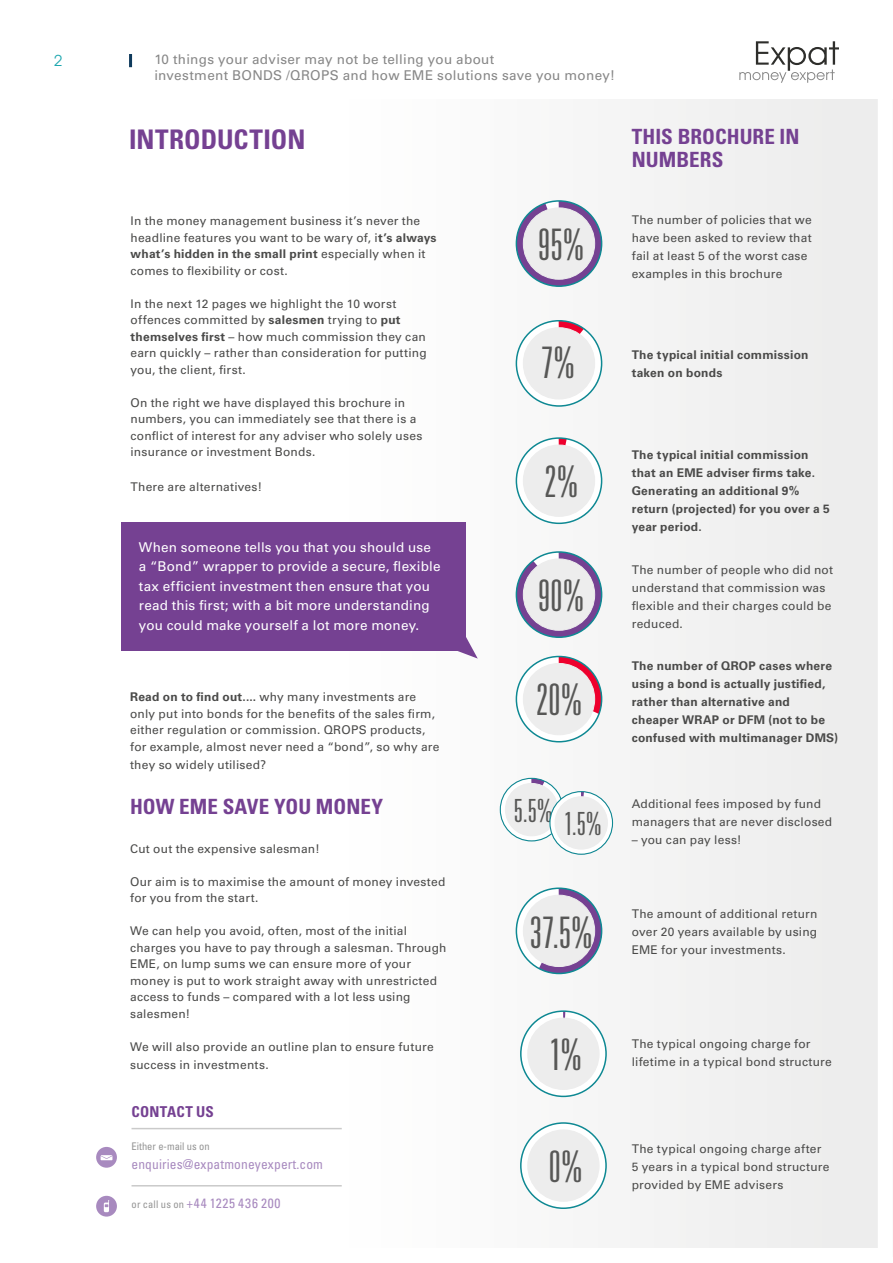
<style>
.page{position:relative;width:893px;height:1263px;background:#fff}
.page>*{position:absolute;margin:0;border:0;box-sizing:border-box;transform-origin:0 0}
.t1{font:300 ultra-condensed 43.5px "Univers LT Std";letter-spacing:.01em;color:#575756}
.t2{font:300 ultra-condensed 31.95px "Univers LT Std";color:#575756}
.t3{font:700 condensed 27px "Univers LT Std";color:#754192}
.t4{font:700 condensed 21px "Univers LT Std";letter-spacing:.005em;color:#754192}
.t5{font:700 condensed 15px "Univers LT Std";letter-spacing:.015em;color:#754192}
.t6{font:15px "Avant Gar Got Itc L";color:#1ea7af}
.t7{font:13.5px/19.5px "Univers LT Std";letter-spacing:.01em;color:#fff}
.t8{font:13.5px/16.5px "Univers LT Std";letter-spacing:.02em;color:#878787}
.t9{font:condensed 13.5px "Univers LT Std";letter-spacing:.01em;color:#a88abf}
.t10{font:condensed 13.5px "Univers LT Std";letter-spacing:.055em;color:#a88abf}
.t11{font:12px/16.5px "Univers LT Std";letter-spacing:.015em;color:#4a4a49}
.t12{font:700 12px/18px "Univers LT Std";letter-spacing:.02em;color:#4a4a49}
.t13{font:condensed 10.5px "Univers LT Std";color:#949494}
.s1{font-weight:700}
.s2{font-family:"Univers"}
.s3{font-size:10.5px;color:#949494}
</style>
<div class="page">
<svg style="left:129px;top:54px;width:3px;height:13px"></svg>
<svg style="left:739px;top:41px;width:100px;height:42px"></svg>
<div style="left:4px;top:99px;width:889px;height:1157px;background:linear-gradient(to right,#fff,#efefef)"></div>
<div style="left:122px;top:522px;width:344px;height:128px;background:#754192"></div>
<svg style="left:516px;top:888px;width:86px;height:85px"></svg>
<svg style="left:529px;top:888px;width:73px;height:85px"></svg>
<div style="left:516px;top:887px;width:86px;height:87px;border:2px solid #0e8993;border-radius:50%"></div>
<div style="left:523px;top:895px;width:72px;height:71px;background:#ededed;border-radius:50%"></div>
<div style="left:523px;top:895px;width:72px;height:72px;border:1px solid #ededed;border-radius:50%"></div>
<svg style="left:521px;top:1011px;width:85px;height:85px"></svg>
<svg style="left:563px;top:1013px;width:3px;height:5px"></svg>
<div style="left:520px;top:1010px;width:87px;height:87px;border:2px solid #0e8993;border-radius:50%"></div>
<div style="left:528px;top:1018px;width:71px;height:71px;background:#ededed;border-radius:50%"></div>
<div style="left:527px;top:1018px;width:72px;height:72px;border:1px solid #ededed;border-radius:50%"></div>
<svg style="left:521px;top:1123px;width:85px;height:85px"></svg>
<div style="left:520px;top:1122px;width:87px;height:87px;border:2px solid #0e8993;border-radius:50%"></div>
<div style="left:528px;top:1130px;width:71px;height:71px;background:#ededed;border-radius:50%"></div>
<div style="left:527px;top:1129px;width:72px;height:73px;border:1px solid #ededed;border-radius:50%"></div>
<svg style="left:516px;top:438px;width:86px;height:85px"></svg>
<svg style="left:559px;top:438px;width:25px;height:16px"></svg>
<div style="left:516px;top:437px;width:86px;height:87px;border:2px solid #0e8993;border-radius:50%"></div>
<div style="left:523px;top:445px;width:72px;height:71px;background:#ededed;border-radius:50%"></div>
<div style="left:523px;top:445px;width:72px;height:72px;border:1px solid #ededed;border-radius:50%"></div>
<svg style="left:500px;top:778px;width:63px;height:63px"></svg>
<svg style="left:531px;top:778px;width:32px;height:25px"></svg>
<div style="left:500px;top:778px;width:63px;height:63px;border:1px solid #0e8993;border-radius:50%"></div>
<div style="left:505px;top:783px;width:53px;height:53px;background:#ededed;border-radius:50%"></div>
<div style="left:505px;top:783px;width:53px;height:53px;border:1px solid #ededed;border-radius:50%"></div>
<svg style="left:550px;top:792px;width:62px;height:62px"></svg>
<svg style="left:581px;top:793px;width:5px;height:3px"></svg>
<div style="left:549px;top:791px;width:64px;height:64px;border:1px solid #0e8993;border-radius:50%"></div>
<div style="left:555px;top:797px;width:52px;height:52px;background:#ededed;border-radius:50%"></div>
<div style="left:555px;top:796px;width:53px;height:53px;border:1px solid #ededed;border-radius:50%"></div>
<svg style="left:454px;top:633px;width:24px;height:26px"></svg>
<div style="left:96px;top:1147px;width:21px;height:21px;background:#a88abf;border-radius:50%"></div>
<div style="left:96px;top:1196px;width:21px;height:20px;background:#a88abf;border-radius:50%"></div>
<svg style="left:104px;top:1200px;width:5px;height:12px"></svg>
<svg style="left:101px;top:1155px;width:11px;height:5px"></svg>
<hr style="left:132px;top:1128px;width:210px;height:1px;background:#cacaca">
<hr style="left:132px;top:1185px;width:210px;height:1px;background:#cacaca">
<svg style="left:516px;top:201px;width:86px;height:85px"></svg>
<div style="left:516px;top:200px;width:86px;height:87px;border:2px solid #0e8993;border-radius:50%"></div>
<div style="left:523px;top:208px;width:72px;height:71px;background:#ededed;border-radius:50%"></div>
<div style="left:523px;top:208px;width:72px;height:72px;border:1px solid #ededed;border-radius:50%"></div>
<svg style="left:516px;top:552px;width:86px;height:85px"></svg>
<div style="left:516px;top:551px;width:86px;height:87px;border:2px solid #0e8993;border-radius:50%"></div>
<div style="left:523px;top:559px;width:72px;height:71px;background:#ededed;border-radius:50%"></div>
<div style="left:523px;top:559px;width:72px;height:72px;border:1px solid #ededed;border-radius:50%"></div>
<svg style="left:516px;top:321px;width:86px;height:85px"></svg>
<svg style="left:559px;top:321px;width:35px;height:32px"></svg>
<div style="left:516px;top:320px;width:86px;height:87px;border:2px solid #0e8993;border-radius:50%"></div>
<div style="left:523px;top:328px;width:72px;height:71px;background:#ededed;border-radius:50%"></div>
<div style="left:523px;top:327px;width:72px;height:72px;border:1px solid #ededed;border-radius:50%"></div>
<svg style="left:516px;top:656px;width:86px;height:86px"></svg>
<svg style="left:559px;top:656px;width:43px;height:86px"></svg>
<div style="left:516px;top:656px;width:86px;height:86px;border:2px solid #0e8993;border-radius:50%"></div>
<div style="left:523px;top:663px;width:72px;height:72px;background:#ededed;border-radius:50%"></div>
<div style="left:523px;top:663px;width:72px;height:72px;border:1px solid #ededed;border-radius:50%"></div>
<p class="t6" style="left:54px;top:51px;width:10px">2</p>
<p class="t8" style="left:154px;top:51px;width:462px">10 things your adviser may not be telling you about<br>investment BONDS /QROPS and how EME solutions save you money!</p>
<h3 class="t3" style="left:129px;top:123px;width:178px">INTRODUCTION</h3>
<h3 class="t4" style="left:632px;top:124px;width:72px">THIS BROCHURE</h3>
<h3 class="t4" style="left:780px;top:124px;width:3px">IN</h3>
<h3 class="t4" style="left:632px;top:147px;width:66px">NUMBERS</h3>
<p class="t11" style="left:131px;top:213px;width:308px">In the money management business it’s never the headline features you want to be wary of, i<span class="s1">t’s always what’s hidden in the small print</span> especially when it comes to flexibility or cost.</p>
<p class="t11" style="left:131px;top:295px;width:298px">In the next 12 pages we highlight the 10 worst offences committed by <span class="s1">salesmen</span> trying to <span class="s1">put themselves first</span> – how much commission they can earn quickly – rather than consideration for putting you, the client, first.</p>
<p class="t11" style="left:131px;top:394px;width:293px">On the right we have displayed this brochure in numbers, you can immediately see that there is a conflict of interest for any adviser who solely uses insurance or investment Bonds.</p>
<p class="t11" style="left:131px;top:478px;width:133px">There are alternatives!</p>
<p class="t7" style="left:139px;top:537px;width:303px">When someone tells you that you should use a “Bond” wrapper to provide a secure, flexible tax efficient investment then ensure that you read this first; with a bit more understanding you could make yourself a lot more money.</p>
<p class="t11" style="left:130px;top:689px;width:311px"><span class="s1">Read on to find out....</span> why many investments are only put into bonds for the benefits of the sales firm, either regulation or commission. QROPS products, for example, almost never need a “bond”, so why are</p>
<p class="t11" style="left:130px;top:756px;width:138px">they so widely utilised?</p>
<h3 class="t4" style="left:130px;top:793px;width:255px">HOW EME SAVE YOU MONEY</h3>
<p class="t11" style="left:130px;top:840px;width:191px">Cut out the expensive salesman!</p>
<p class="t11" style="left:130px;top:873px;width:317px">Our aim is to maximise the amount of money invested for you from the start.</p>
<p class="t11" style="left:130px;top:923px;width:318px">We can help you avoid, often, most of the initial charges you have to pay through a salesman. Through EME, on lump sums we can ensure more of your money is put to work straight away with unrestricted access to funds – compared with a lot less using salesmen!</p>
<p class="t11" style="left:130px;top:1037px;width:305px;line-height:18px">We will also provide an outline plan to ensure future success in investments.</p>
<p class="t5" style="left:132px;top:1102px;width:84px">CONTACT US</p>
<p class="t13" style="left:132px;top:1139px;width:80px">either e-mail us on</p>
<p class="t9" style="left:132px;top:1156px;width:193px">enquiries@expatmoneyexpert.<span class="s2">com</span></p>
<p class="t10" style="left:132px;top:1195px;width:150px"><span class="s3">or call us on</span> +44 1225 436 200</p>
<h1 class="t1" style="left:538px;top:222px;width:47px">95%</h1>
<h1 class="t1" style="left:541px;top:340px;width:35px">7%</h1>
<h1 class="t1" style="left:544px;top:459px;width:35px">2%</h1>
<h1 class="t1" style="left:538px;top:573px;width:47px">90%</h1>
<h1 class="t1" style="left:536px;top:677px;width:47px">20%</h1>
<h2 class="t2" style="left:514px;top:800px;width:89px">5.5% 1.5%</h2>
<h1 class="t1" style="left:530px;top:909px;width:64px">37.5%</h1>
<p class="t11" style="left:632px;top:210px;width:181px;line-height:18px">The number of policies that we have been asked to review that fail at least 5 of the worst case examples in this brochure</p>
<p class="t12" style="left:632px;top:346px;width:178px">The typical initial commission taken on bonds</p>
<p class="t12" style="left:632px;top:446px;width:200px">The typical initial commission that an EME adviser firms take.<br>Generating an additional 9% return (projected) for you over a 5 year period.</p>
<p class="t11" style="left:632px;top:560px;width:203px;line-height:18px">The number of people who did not understand that commission was flexible and their charges could be reduced.</p>
<p class="t12" style="left:632px;top:657px;width:208px">The number of QROP cases where using a bond is actually justified, rather than alternative and cheaper WRAP or DFM (not to be confused with multimanager DMS)</p>
<p class="t11" style="left:632px;top:795px;width:202px;line-height:18px">Additional fees imposed by fund managers that are never disclosed</p>
<p class="t11" style="left:632px;top:832px;width:111px">– you can pay less!</p>
<p class="t11" style="left:632px;top:905px;width:187px;line-height:18px;text-align:justify">The amount of additional return over 20 years available by using EME for your investments.</p>
<h1 class="t1" style="left:549px;top:1032px;width:34px">1%</h1>
<h1 class="t1" style="left:549px;top:1144px;width:35px">0%</h1>
<p class="t11" style="left:632px;top:1035px;width:202px;line-height:18px">The typical ongoing charge for lifetime in a typical bond structure</p>
<p class="t11" style="left:632px;top:1140px;width:199px;line-height:18px">The typical ongoing charge after<br>5 years in a typical bond structure provided by EME advisers</p>
</div>
